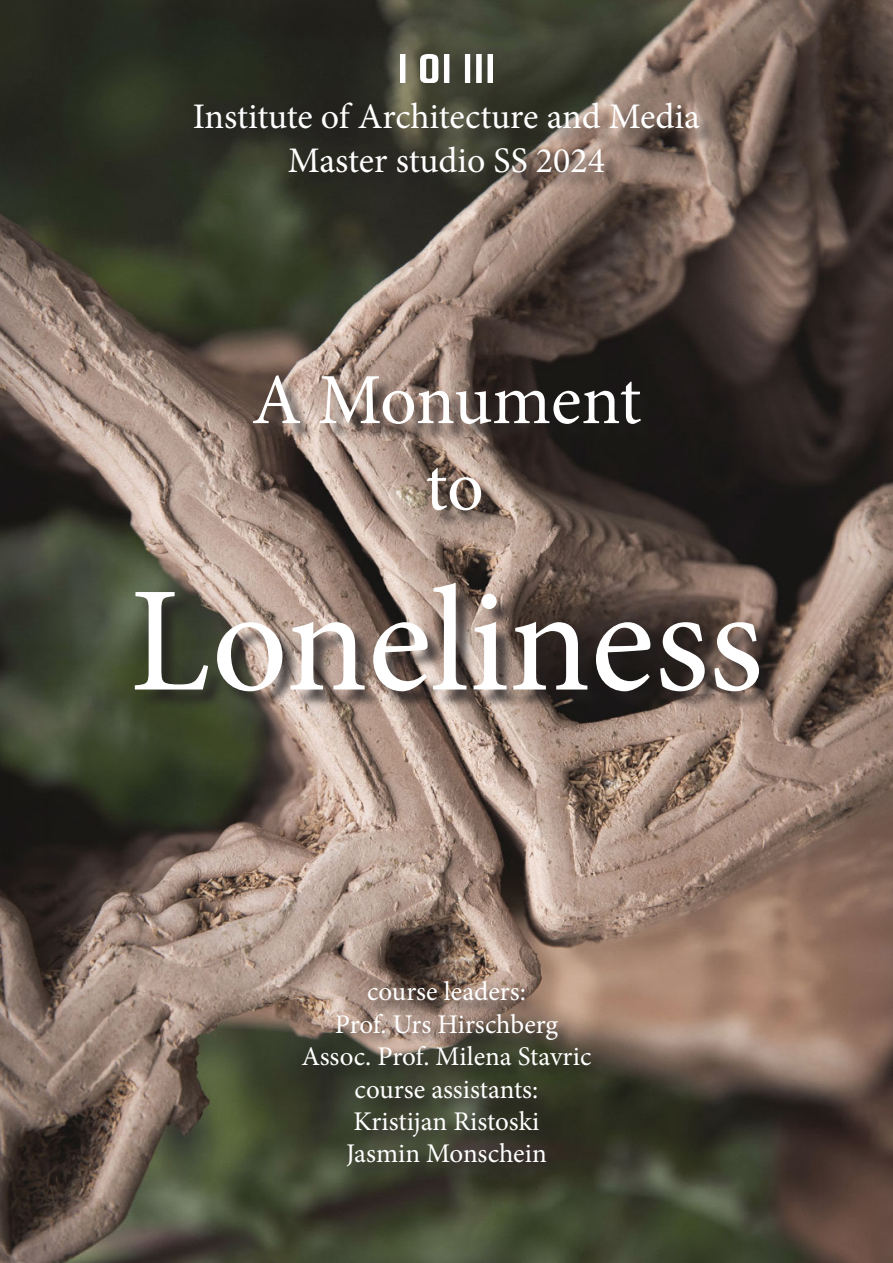
<style>
.page{position:relative;width:893px;height:1263px;background:#fff}
.page>*{position:absolute;margin:0;border:0;box-sizing:border-box;transform-origin:0 0}
.t1{font:150px "Minion Pro";letter-spacing:-.005em;color:#fff}
.t2{font:72px "Minion Pro";letter-spacing:-.01em;color:#fff}
.t3{font:36px "Minion Pro";letter-spacing:-.005em;color:#fff}
.t4{font:27px "Minion Pro";letter-spacing:-.005em;color:#fff}
</style>
<div class="page">
<img style="left:0;top:0;width:893px;height:1263px">
<div style="left:137px;top:378px;width:641px;height:331px;background:#231f20;opacity:.75"></div>
<div style="left:197px;top:105px;width:520px;height:86px;background:#231f20;opacity:.75"></div>
<div style="left:303px;top:981px;width:303px;height:201px;background:#231f20;opacity:.75"></div>
<img style="left:401px;top:54px;width:91px;height:29px">
<p class="t3" style="left:193px;top:93px;width:509px">Institute of Architecture and Media</p>
<p class="t3" style="left:288px;top:136px;width:319px">Master studio SS 2024</p>
<p class="t2" style="left:252px;top:352px;width:391px">A Monument</p>
<p class="t2" style="left:426px;top:438px;width:60px">to</p>
<p class="t1" style="left:129px;top:541px;width:636px">Loneliness</p>
<p class="t4" style="left:367px;top:974px;width:160px">course leaders:</p>
<p class="t4" style="left:335px;top:1006px;width:225px">Prof. Urs Hirschberg</p>
<p class="t4" style="left:302px;top:1038px;width:291px">Assoc. Prof. Milena Stavric</p>
<p class="t4" style="left:355px;top:1071px;width:185px">course assistants:</p>
<p class="t4" style="left:353px;top:1103px;width:188px">Kristijan Ristoski</p>
<p class="t4" style="left:346px;top:1136px;width:202px">Jasmin Monschein</p>
</div>
